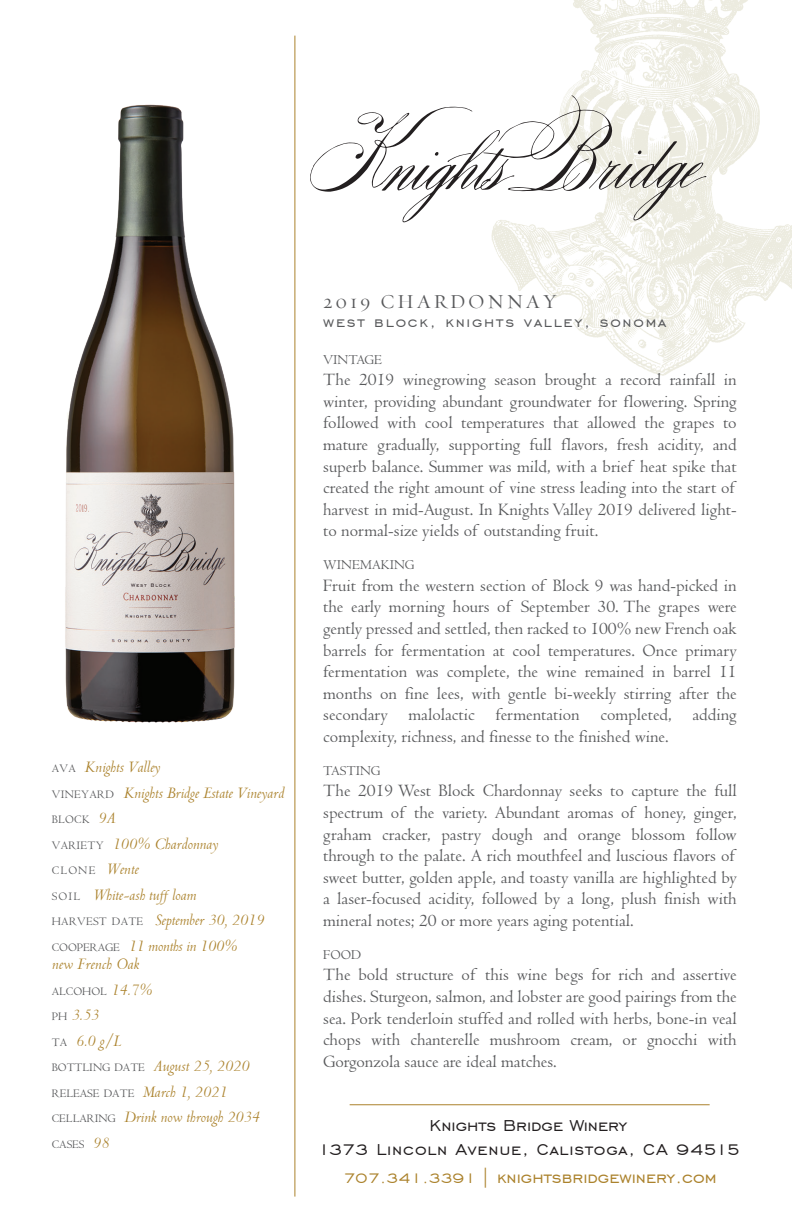
<style>
.page{position:relative;width:792px;height:1224px;background:#fff}
.page>*{position:absolute;margin:0;border:0;box-sizing:border-box;transform-origin:0 0}
.t1{font:20px/24px "Engravers Gothic BT";color:#231f20;text-align:center}
.t2{font:20px "Engravers Gothic BT";color:#ab822c}
.t3{font:20px "Requiem Display HTF Roman";letter-spacing:.14em;color:#57585a}
.t4{font:18px/21.6px "Centaur";color:#57585a;text-align:justify}
.t5{font:18px "Engravers Gothic BT";letter-spacing:.1em;color:#57585a}
.t6{font:italic 17px/25.6px "Centaur";color:#ab822c}
.t7{font:14px "Centaur";color:#57585a}
.t8{font:11.8px "Centaur";color:#57585a}
.s1{font-style:normal;font-size:11.8px;color:#57585a}
.s2{font-style:italic;font-size:17px;color:#ab822c}
.s3{font-size:18px}
</style>
<div class="page">
<img style="left:403px;top:0;width:389px;height:376px">
<hr style="left:295px;top:36px;width:1px;height:1161px;background:#ab822c">
<svg style="left:310px;top:95px;width:396px;height:127px"></svg>
<hr style="left:350px;top:1104px;width:360px;height:1px;background:#ab822c">
<img style="left:65px;top:104px;width:170px;height:619px">
<p class="t6" style="left:52px;top:754px;width:234px"><span class="s1">AVA</span> Knights Valley<br><span class="s1">VINEYARD</span> Knights Bridge Estate Vineyard</p>
<p class="t8" style="left:52px;top:813px;width:65px">BLOCK <span class="s2">9A</span></p>
<p class="t6" style="left:52px;top:830px;width:168px"><span class="s1">VARIETY</span> 100% Chardonnay</p>
<p class="t8" style="left:52px;top:864px;width:88px">CLONE <span class="s2">Wente</span></p>
<p class="t6" style="left:52px;top:881px;width:214px"><span class="s1">SOIL</span> White-ash tuff loam<br><span class="s1">HARVEST DATE</span> September 30, 2019<br><span class="s1">COOPERAGE</span> 11 months in 100%</p>
<p class="t6" style="left:52px;top:951px;width:89px">new French Oak</p>
<p class="t8" style="left:52px;top:985px;width:102px">ALCOHOL <span class="s2">14.7%</span></p>
<p class="t6" style="left:52px;top:1002px;width:199px"><span class="s1">PH</span> 3.53<br><span class="s1">TA</span> 6.0 g/L<br><span class="s1">BOTTLING DATE</span> August 25, 2020</p>
<p class="t8" style="left:52px;top:1087px;width:177px">RELEASE DATE <span class="s2">March 1, 2021</span></p>
<p class="t6" style="left:52px;top:1104px;width:209px"><span class="s1">CELLARING</span> Drink now through 2034</p>
<p class="t8" style="left:52px;top:1138px;width:59px">CASES <span class="s2">98</span></p>
<p class="t3" style="left:323px;top:289px;width:236px">2019 CHARDONNAY</p>
<p class="t5" style="left:323px;top:312px;width:345px">west block, knights valley, sonoma</p>
<p class="t7" style="left:323px;top:352px;width:60px">VINTAGE</p>
<p class="t4" style="left:323px;top:369px;width:415px">The 2019 winegrowing season brought a record rainfall in winter, providing abundant groundwater for flowering. Spring followed with cool temperatures that allowed the grapes to mature gradually, supporting full flavors, fresh acidity, and superb balance. Summer was mild, with a brief heat spike that created the right amount of vine stress leading into the start of harvest in mid-August. In Knights Valley 2019 delivered light&shy;to normal-size yields of outstanding fruit.</p>
<p class="t7" style="left:323px;top:557px;width:93px">WINEMAKING</p>
<p class="t4" style="left:323px;top:575px;width:415px">Fruit from the western section of Block 9 was hand-picked in the early morning hours of September 30. The grapes were gently pressed and settled, then racked to 100% new French oak barrels for fermentation at cool temperatures. Once primary fermentation was complete, the wine remained in barrel 11 months on fine lees, with gentle bi-weekly stirring after the secondary malolactic fermentation completed, adding complexity, richness, and finesse to the finished wine.</p>
<p class="t7" style="left:323px;top:763px;width:59px">TASTING</p>
<p class="t4" style="left:323px;top:780px;width:415px">The 2019 West Block Chardonnay seeks to capture the full spectrum of the variety. Abundant aromas of honey, ginger, graham cracker, pastry dough and orange blossom follow through to the palate. A rich mouthfeel and luscious flavors of sweet butter, golden apple, and toasty vanilla are highlighted by a laser-focused acidity, followed by a long, plush finish with mineral notes; 20 or more years aging potential.</p>
<p class="t7" style="left:323px;top:947px;width:39px">FOOD</p>
<p class="t4" style="left:323px;top:964px;width:415px">The bold structure of this wine begs for rich and assertive dishes. Sturgeon, salmon, and lobster are good pairings from the sea. Pork tenderloin stuffed and rolled with herbs, bone-in veal chops with chanterelle mushroom cream, or gnocchi with Gorgonzola sauce are ideal matches.</p>
<p class="t1" style="left:317px;top:1113px;width:424px">Knights Bridge Winery<br>1373 Lincoln Avenue, Calistoga, CA 94515</p>
<p class="t2" style="left:343px;top:1167px;width:375px"><span class="s3">707.341.3391</span> | knightsbridgewinery.com</p>
</div>
